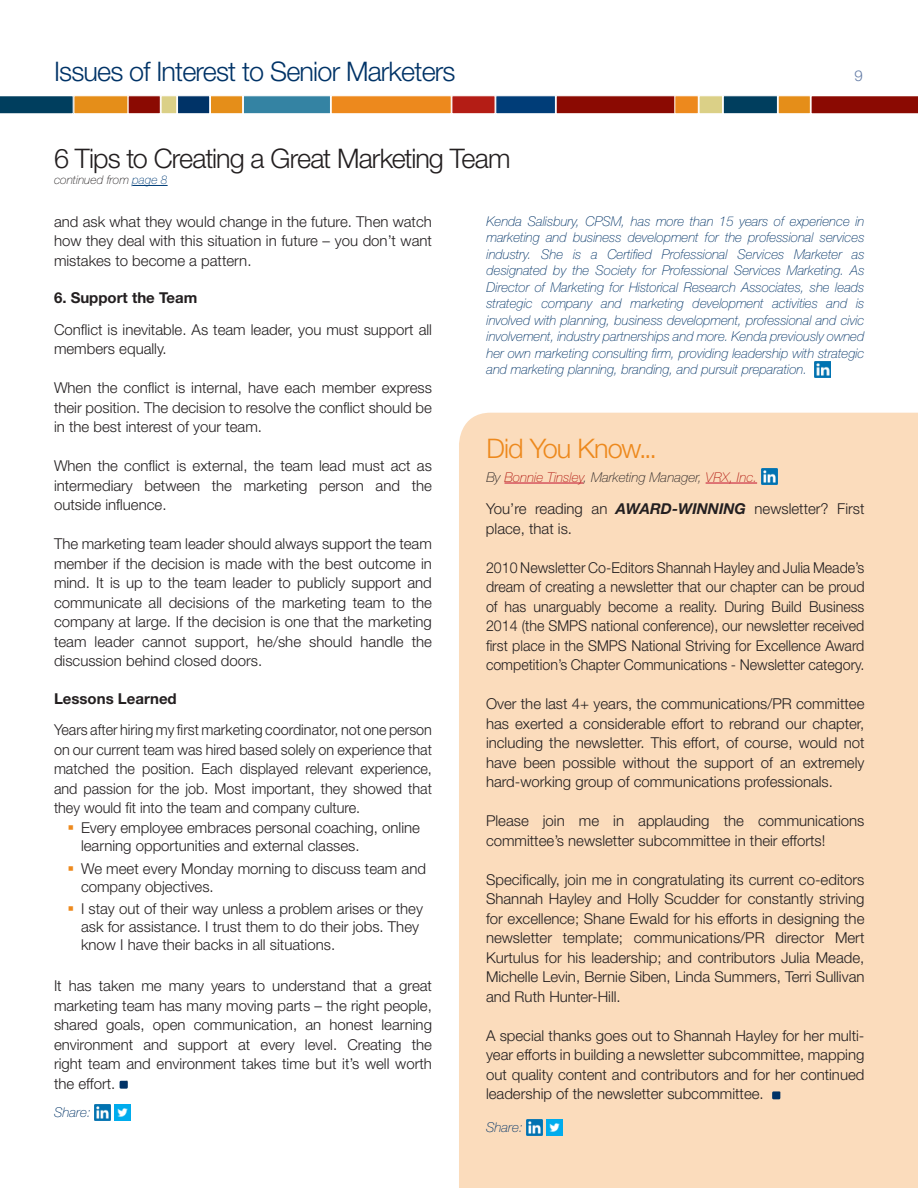
<style>
.page{position:relative;width:918px;height:1188px;background:#fff}
.page>*{position:absolute;margin:0;border:0;box-sizing:border-box;transform-origin:0 0}
.Minor_Article_Headli{font:300 27px "Helvetica Neue LT Std";letter-spacing:-.035em;color:#231f20}
.Section_Headline__Ad{font:300 27px "Helvetica Neue LT Std";letter-spacing:-.03em;color:#003367}
.Minor_Article_Headli-2{font:300 27px "Helvetica Neue LT Std";letter-spacing:-.035em;color:#ed891d}
.Body_copy{font:300 15px/19.5px "Helvetica Neue LT Std";color:#231f20;text-align:justify}
.Body_copy-2{font:300 15px/19.5px "Helvetica Neue LT Std";color:#231f20;text-align:justify;scale:.95 1}
.Body_copy-3{font:300 15px/19.5px "Helvetica Neue LT Std";color:#231f20;text-align:justify;scale:.96 1}
.Subhead{font:700 15px "Helvetica Neue LT Std";color:#231f20}
.t1{font:300 15px "Helvetica Neue LT Std";color:#657da7}
.Bio___Credits{font:italic 100 13.5px/16.5px "Helvetica Neue LT Std";color:#003367;text-align:justify}
.Body_copy-4{font:italic 100 13.5px "Helvetica Neue LT Std";color:#b41d15}
.Continued_from{font:italic 100 12px "Helvetica Neue LT Std";color:#231f20}
.s1{color:#003d78}
.s2{color:#231f20}
.s3{font-weight:700;font-style:italic}
</style>
<div class="page">
<svg style="left:0;top:96px;width:74px;height:18px"></svg>
<div style="left:74px;top:95px;width:54px;height:19px;background:#e58e19;border:1px solid #fff"></div>
<div style="left:128px;top:95px;width:33px;height:19px;background:#8b0a02;border:1px solid #fff"></div>
<div style="left:177px;top:95px;width:33px;height:19px;background:#003367;border:1px solid #fff"></div>
<div style="left:161px;top:95px;width:16px;height:19px;background:#dbd087;border:1px solid #fff"></div>
<div style="left:243px;top:95px;width:88px;height:19px;background:#3483a3;border:1px solid #fff"></div>
<div style="left:210px;top:95px;width:33px;height:19px;background:#e58e19;border:1px solid #fff"></div>
<div style="left:331px;top:95px;width:121px;height:19px;background:#ed891d;border:1px solid #fff"></div>
<div style="left:452px;top:95px;width:43px;height:19px;background:#b41d15;border:1px solid #fff"></div>
<div style="left:495px;top:95px;width:61px;height:19px;background:#003d78;border:1px solid #fff"></div>
<div style="left:556px;top:95px;width:121px;height:19px;background:#8b0a02;border:1px solid #fff"></div>
<div style="left:674px;top:95px;width:25px;height:19px;background:#ed891d;border:1px solid #fff"></div>
<svg style="left:811px;top:96px;width:107px;height:18px;background:#921912"></svg>
<div style="left:699px;top:95px;width:24px;height:19px;background:#dbd087;border:1px solid #fff"></div>
<div style="left:723px;top:95px;width:55px;height:19px;background:#003e5e;border:1px solid #fff"></div>
<div style="left:778px;top:95px;width:33px;height:19px;background:#e58e19;border:1px solid #fff"></div>
<div style="left:120px;top:1081px;width:8px;height:8px;background:#003367;border-radius:2px"></div>
<img style="left:95px;top:1104px;width:16px;height:16px">
<img style="left:115px;top:1104px;width:16px;height:16px">
<hr style="left:132px;top:185px;width:36px;height:1px;background:#003d78">
<div style="left:459px;top:413px;width:459px;height:775px;background:#fbdcbc"></div>
<hr style="left:504px;top:483px;width:80px;height:1px;background:#c3102f">
<hr style="left:706px;top:483px;width:51px;height:1px;background:#c3102f">
<img style="left:761px;top:469px;width:16px;height:16px">
<div style="left:772px;top:1091px;width:8px;height:8px;background:#003367;border-radius:2px"></div>
<img style="left:527px;top:1119px;width:16px;height:16px">
<img style="left:547px;top:1119px;width:16px;height:16px">
<img style="left:815px;top:361px;width:16px;height:16px">
<p class="Section_Headline__Ad" style="left:54px;top:55px;width:403px">Issues of Interest to Senior Marketers</p>
<p class="t1" style="left:855px;top:67px;width:10px">9</p>
<p class="Minor_Article_Headli" style="left:54px;top:142px;width:458px">6 Tips to Creating a Great Marketing Team</p>
<p class="Continued_from" style="left:54px;top:173px;width:115px">continued from <span class="s1">page 8</span></p>
<p class="Body_copy" style="left:54px;top:211px;width:380px">and ask what they would change in the future. Then watch how they deal with this situation in future – you don’t want mistakes to become a pattern.</p>
<p class="Subhead" style="left:54px;top:289px;width:145px">6. Support the Team</p>
<p class="Body_copy" style="left:54px;top:319px;width:380px">Conflict is inevitable. As team leader, you must support all members equally.</p>
<p class="Body_copy" style="left:54px;top:378px;width:379px">When the conflict is internal, have each member express their position. The decision to resolve the conflict should be in the best interest of your team.</p>
<p class="Body_copy" style="left:54px;top:456px;width:379px">When the conflict is external, the team lead must act as intermediary between the marketing person and the outside influence.</p>
<p class="Body_copy" style="left:54px;top:534px;width:380px">The marketing team leader should always support the team member if the decision is made with the best outcome in mind. It is up to the team leader to publicly support and communicate all decisions of the marketing team to the company at large. If the decision is one that the marketing team leader cannot support, he/she should handle the discussion behind closed doors.</p>
<p class="Subhead" style="left:54px;top:689px;width:124px">Lessons Learned</p>
<p class="Body_copy-3" style="left:54px;top:720px;width:395px">Years after hiring my first marketing coordinator, not one person on our current team was hired based solely on experience that matched the position. Each displayed relevant experience, and passion for the job. Most important, they showed that they would fit into the team and company culture.</p>
<p class="Body_copy" style="left:81px;top:819px;width:341px;line-height:18px">Every employee embraces personal coaching, online learning opportunities and external classes.</p>
<p class="Body_copy" style="left:81px;top:859px;width:347px;line-height:18px">We meet every Monday morning to discuss team and company objectives.</p>
<p class="Body_copy" style="left:81px;top:899px;width:344px;line-height:18px;text-align:left">I stay out of their way unless a problem arises or they ask for assistance. I trust them to do their jobs. They know I have their backs in all situations.</p>
<p class="Body_copy" style="left:54px;top:976px;width:380px">It has taken me many years to understand that a great marketing team has many moving parts – the right people, shared goals, open communication, an honest learning environment and support at every level. Creating the right team and environment takes time but it’s well worth the effort.</p>
<p class="Bio___Credits" style="left:54px;top:1104px;width:38px">Share:</p>
<p class="Bio___Credits" style="left:486px;top:213px;width:380px">Kenda Salisbury, CPSM, has more than 15 years of experience in marketing and business development for the professional services industry. She is a Certified Professional Services Marketer as designated by the Society for Professional Services Marketing. As Director of Marketing for Historical Research Associates, she leads strategic company and marketing development activities and is involved with planning, business development, professional and civic involvement, industry partnerships and more. Kenda previously owned her own marketing consulting firm, providing leadership with strategic and marketing planning, branding, and pursuit preparation.</p>
<p class="Minor_Article_Headli-2" style="left:486px;top:432px;width:172px">Did You Know...</p>
<p class="Body_copy-4" style="left:486px;top:469px;width:272px"><span class="s2">By</span> Bonnie Tinsley<span class="s2">, Marketing Manager,</span> VRX, Inc.</p>
<p class="Body_copy" style="left:486px;top:499px;width:380px">You’re reading an <span class="s3">AWARD-WINNING</span> newsletter? First place, that is.</p>
<p class="Body_copy-2" style="left:486px;top:557px;width:400px">2010 Newsletter Co-Editors Shannah Hayley and Julia Meade’s dream of creating a newsletter that our chapter can be proud of has unarguably become a reality. During Build Business 2014 (the SMPS national conference), our newsletter received first place in the SMPS National Striving for Excellence Award competition’s Chapter Communications - Newsletter category.</p>
<p class="Body_copy" style="left:486px;top:694px;width:380px">Over the last 4+ years, the communications/PR committee has exerted a considerable effort to rebrand our chapter, including the newsletter. This effort, of course, would not have been possible without the support of an extremely hard-working group of communications professionals.</p>
<p class="Body_copy" style="left:486px;top:811px;width:380px">Please join me in applauding the communications committee’s newsletter subcommittee in their efforts!</p>
<p class="Body_copy" style="left:486px;top:869px;width:380px">Specifically, join me in congratulating its current co-editors Shannah Hayley and Holly Scudder for constantly striving for excellence; Shane Ewald for his efforts in designing the newsletter template; communications/PR director Mert Kurtulus for his leadership; and contributors Julia Meade, Michelle Levin, Bernie Siben, Linda Summers, Terri Sullivan and Ruth Hunter-Hill.</p>
<p class="Body_copy" style="left:486px;top:1025px;width:380px">A special thanks goes out to Shannah Hayley for her multi&shy;year efforts in building a newsletter subcommittee, mapping out quality content and contributors and for her continued leadership of the newsletter subcommittee.</p>
<p class="Bio___Credits" style="left:486px;top:1119px;width:38px">Share:</p>
</div>
